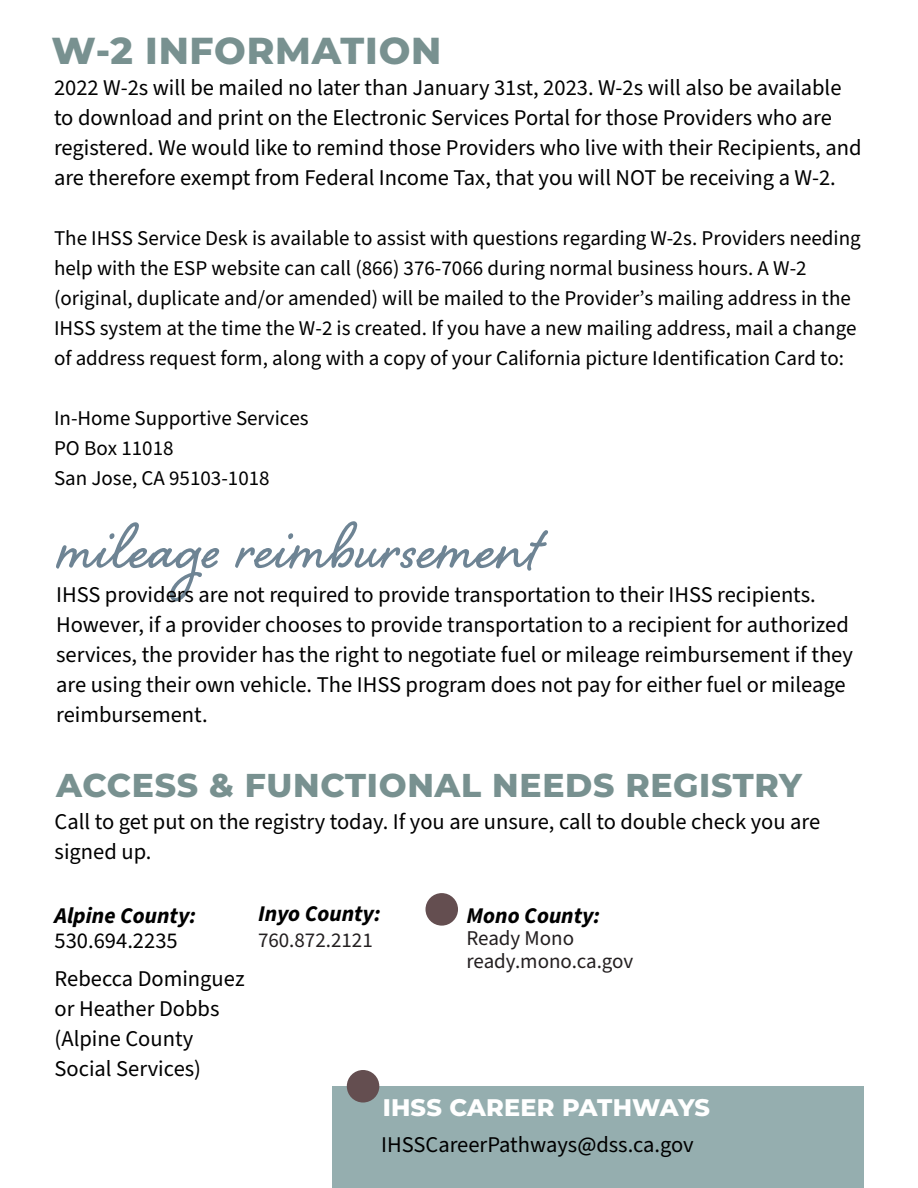
<style>
.page{position:relative;width:918px;height:1188px;background:#fff}
.page>*{position:absolute;margin:0;border:0;box-sizing:border-box;transform-origin:0 0}
.t1{font:700 81px "Shelby";letter-spacing:.02em;color:#6e8494}
.t2{font:800 37.5px "Montserrat";letter-spacing:.02em;color:#789190}
.t3{font:800 33px "Montserrat";letter-spacing:.02em;color:#789190}
.t4{font:800 24px "Montserrat";letter-spacing:.01em;color:#fff}
.t5{font:22.5px/30px "Source Sans Pro";color:#000}
.t6{font:italic 700 22.5px "Source Sans Pro";color:#000}
.t7{font:21px/30px "Source Sans Pro";color:#000}
.t8{font:21px "Source Sans Pro";color:#231f20}
</style>
<div class="page">
<div style="left:332px;top:1086px;width:532px;height:102px;background:#95aeaf"></div>
<div style="left:347px;top:1070px;width:32px;height:33px;background:#644e50;border-radius:50%"></div>
<div style="left:426px;top:893px;width:32px;height:33px;background:#644e50;border-radius:50%"></div>
<p class="t2" style="left:52px;top:23px;width:391px">W-2 INFORMATION</p>
<p class="t5" style="left:54px;top:73px;width:809px">2022 W-2s will be mailed no later than January 31st, 2023. W-2s will also be available to download and print on the Electronic Services Portal for those Providers who are registered. We would like to remind those Providers who live with their Recipients, and are therefore exempt from Federal Income Tax, that you will NOT be receiving a W-2.</p>
<p class="t7" style="left:54px;top:223px;width:808px">The IHSS Service Desk is available to assist with questions regarding W-2s. Providers needing help with the ESP website can call (866) 376-7066 during normal business hours. A W-2 (original, duplicate and/or amended) will be mailed to the Provider’s mailing address in the IHSS system at the time the W-2 is created. If you have a new mailing address, mail a change of address request form, along with a copy of your California picture Identification Card to:</p>
<p class="t7" style="left:54px;top:403px;width:256px">In-Home Supportive Services</p>
<p class="t7" style="left:54px;top:433px;width:121px">PO Box 11018</p>
<p class="t7" style="left:54px;top:463px;width:217px">San Jose, CA 95103-1018</p>
<p class="t1" style="left:57px;top:492px;width:483px">mileage reimbursement</p>
<p class="t5" style="left:56px;top:580px;width:798px">IHSS providers are not required to provide transportation to their IHSS recipients.<br>However, if a provider chooses to provide transportation to a recipient for authorized services, the provider has the right to negotiate fuel or mileage reimbursement if they are using their own vehicle. The IHSS program does not pay for either fuel or mileage reimbursement.</p>
<p class="t3" style="left:56px;top:761px;width:747px">ACCESS &amp; FUNCTIONAL NEEDS REGISTRY</p>
<p class="t5" style="left:55px;top:808px;width:767px">Call to get put on the registry today. If you are unsure, call to double check you are signed up.</p>
<p class="t6" style="left:55px;top:900px;width:143px">Alpine County:</p>
<p class="t5" style="left:55px;top:927px;width:125px">530.694.2235</p>
<p class="t5" style="left:55px;top:964px;width:191px">Rebecca Dominguez or Heather Dobbs</p>
<p class="t5" style="left:55px;top:1024px;width:148px">(Alpine County<br>Social Services)</p>
<p class="t6" style="left:258px;top:899px;width:124px">Inyo County:</p>
<p class="t8" style="left:258px;top:926px;width:116px">760.872.2121</p>
<p class="t6" style="left:466px;top:900px;width:135px">Mono County:</p>
<p class="t8" style="left:466px;top:924px;width:109px">Ready Mono</p>
<p class="t8" style="left:466px;top:947px;width:168px">ready.mono.ca.gov</p>
<p class="t4" style="left:383px;top:1090px;width:329px">IHSS CAREER PATHWAYS</p>
<p class="t5" style="left:381px;top:1130px;width:314px">IHSSCareerPathways@dss.ca.gov</p>
</div>
